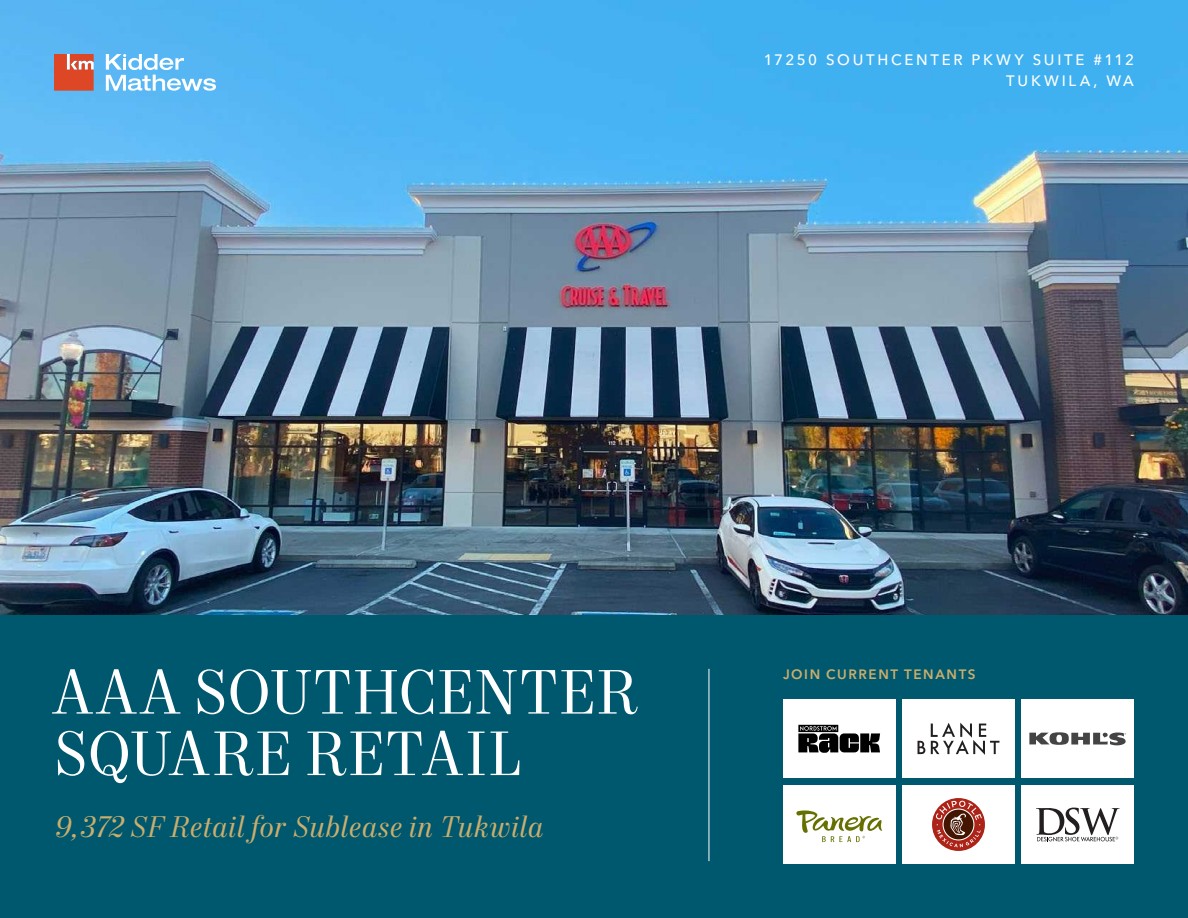
<style>
.page{position:relative;width:1188px;height:918px;background:#fff}
.page>*{position:absolute;margin:0;border:0;box-sizing:border-box;transform-origin:0 0}
.t1{font:63px/61.5px "Mort Modern 08";letter-spacing:-.005em;color:#fff}
.t2{font:italic 30px "Mort Modern 08";letter-spacing:.01em;color:#cbae6c}
.t3{font:500 15px/21px "Avenir Next LT Pro";letter-spacing:.185em;color:#fff;text-align:right}
.t4{font:600 13.5px "Avenir Next LT Pro";letter-spacing:.115em;color:#cbae6c}
</style>
<div class="page">
<div style="left:0;top:615px;width:1188px;height:303px;background:#00586f"></div>
<img style="left:0;top:0;width:1188px;height:615px">
<div style="left:783px;top:699px;width:113px;height:79px;background:#fff"></div>
<svg style="left:798px;top:725px;width:82px;height:28px"></svg>
<div style="left:902px;top:699px;width:113px;height:79px;background:#fff"></div>
<svg style="left:918px;top:723px;width:81px;height:32px"></svg>
<div style="left:1021px;top:699px;width:113px;height:79px;background:#fff"></div>
<svg style="left:1029px;top:732px;width:97px;height:13px"></svg>
<div style="left:783px;top:785px;width:113px;height:79px;background:#fff"></div>
<svg style="left:796px;top:811px;width:86px;height:31px"></svg>
<div style="left:902px;top:785px;width:113px;height:79px;background:#fff"></div>
<svg style="left:932px;top:798px;width:53px;height:53px"></svg>
<div style="left:1022px;top:785px;width:112px;height:79px;background:#fff"></div>
<svg style="left:1036px;top:808px;width:84px;height:33px"></svg>
<hr style="left:709px;top:669px;width:1px;height:192px;background:#fff">
<svg style="left:106px;top:54px;width:110px;height:37px"></svg>
<svg style="left:54px;top:54px;width:40px;height:37px"></svg>
<p class="t3" style="left:764px;top:50px;width:372px">17250 SOUTHCENTER PKWY SUITE #112<br>TUKWILA, WA</p>
<h1 class="t1" style="left:53px;top:665px;width:586px">AAA SOUTHCENTER<br>SQUARE RETAIL</h1>
<h2 class="t2" style="left:54px;top:809px;width:491px">9,372 SF Retail for Sublease in Tukwila</h2>
<p class="t4" style="left:783px;top:666px;width:194px">JOIN CURRENT TENANTS</p>
</div>
